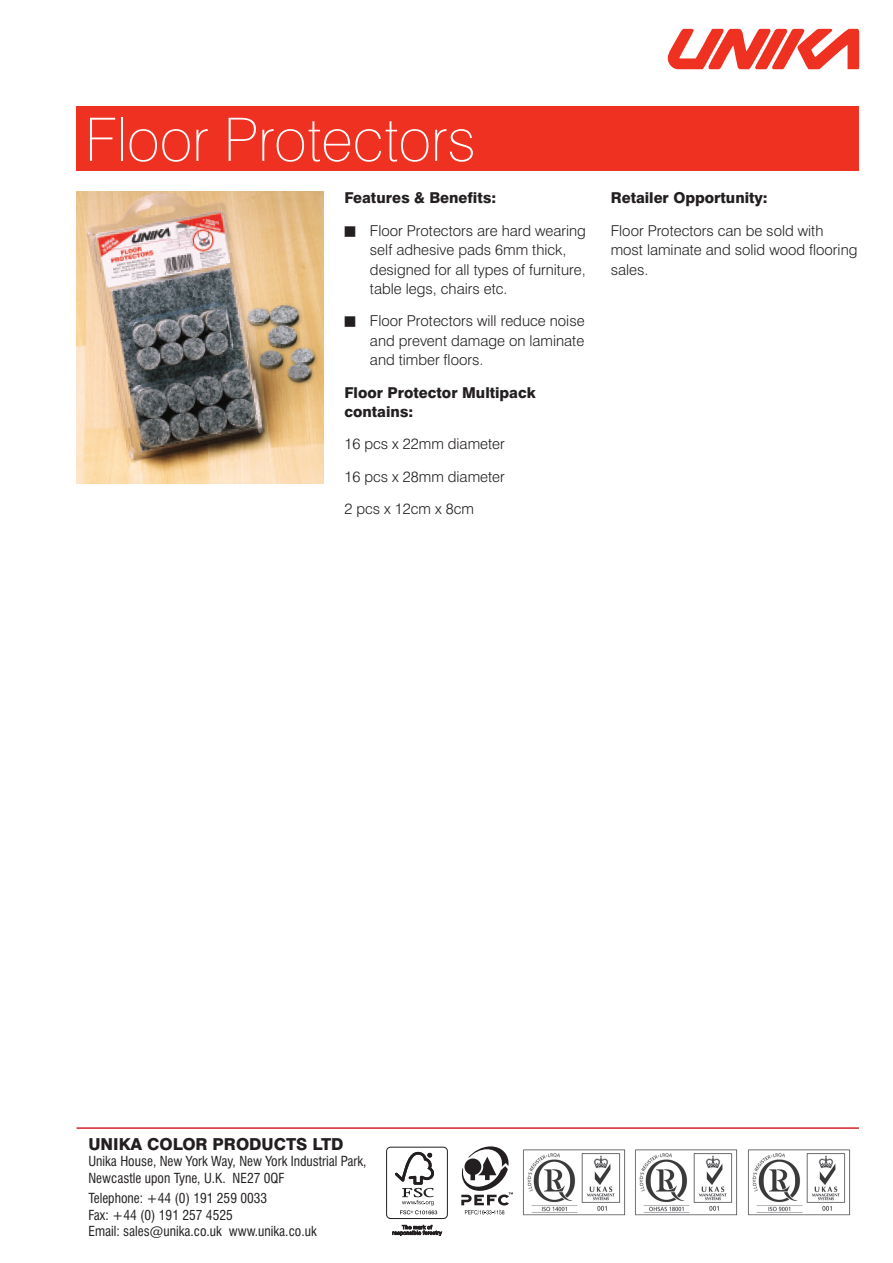
<style>
.page{position:relative;width:893px;height:1263px;background:#fff}
.page>*{position:absolute;margin:0;border:0;box-sizing:border-box;transform-origin:0 0}
.t1{font:100 60px "Swiss 721 BT";color:#fff}
.t2{font:800 16.5px "Swiss 721 BT";color:#231f20}
.t3{font:300 15px/19.5px "Swiss 721 BT";color:#231f20}
.t4{font:800 15px/19.5px "Swiss 721 BT";color:#231f20}
.t5{font:condensed 13.5px/16.5px "Swiss 721 BT";color:#231f20}
</style>
<div class="page">
<div style="left:77px;top:106px;width:782px;height:65px;background:#ef3122"></div>
<hr style="left:77px;top:1127px;width:782px;height:2px;background:#d1232a">
<img style="left:77px;top:191px;width:246px;height:292px">
<div style="left:386px;top:1147px;width:62px;height:72px;border:1px solid #231f20;border-radius:4px"></div>
<svg style="left:392px;top:1225px;width:50px;height:11px"></svg>
<svg style="left:395px;top:1152px;width:42px;height:62px"></svg>
<svg style="left:461px;top:1146px;width:52px;height:69px"></svg>
<img style="left:523px;top:1149px;width:103px;height:67px">
<img style="left:635px;top:1149px;width:103px;height:67px">
<img style="left:748px;top:1149px;width:103px;height:67px">
<svg style="left:668px;top:29px;width:191px;height:40px"></svg>
<h1 class="t1" style="left:85px;top:103px;width:392px">Floor Protectors</h1>
<p class="t4" style="left:344px;top:188px;width:153px">Features &amp; Benefits:</p>
<p class="t3" style="left:370px;top:220px;width:218px">Floor Protectors are hard wearing self adhesive pads 6mm thick, designed for all types of furniture, table legs, chairs etc.</p>
<p class="t3" style="left:370px;top:311px;width:216px;text-align:justify">Floor Protectors will reduce noise and prevent damage on laminate and timber floors.</p>
<p class="t4" style="left:344px;top:382px;width:193px">Floor Protector Multipack contains:</p>
<p class="t3" style="left:344px;top:428px;width:162px;line-height:32.2px;text-align:justify">16 pcs x 22mm diameter 16 pcs x 28mm diameter 2 pcs x 12cm x 8cm</p>
<p class="t4" style="left:611px;top:188px;width:159px">Retailer Opportunity:</p>
<p class="t3" style="left:611px;top:220px;width:248px">Floor Protectors can be sold with most laminate and solid wood flooring sales.</p>
<p class="t2" style="left:88px;top:1134px;width:257px">UNIKA COLOR PRODUCTS LTD</p>
<p class="t5" style="left:88px;top:1153px;width:280px">Unika House, New York Way, New York Industrial Park,<br>Newcastle upon Tyne, U.K. NE27 0QF</p>
<p class="t5" style="left:88px;top:1190px;width:230px">Telephone: +44 (0) 191 259 0033<br>Fax: +44 (0) 191 257 4525<br>Email: sales@unika.co.uk www.unika.co.uk</p>
</div>
